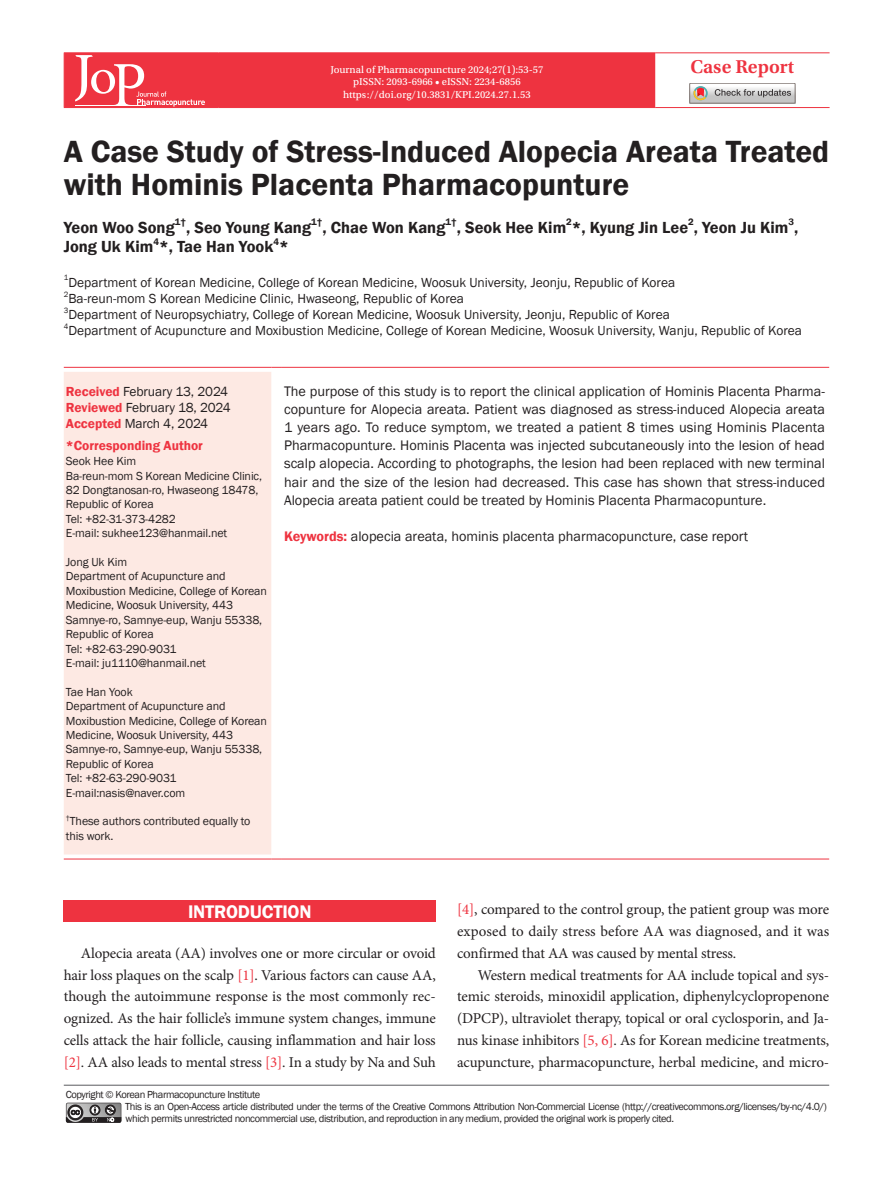
<style>
.page{position:relative;width:893px;height:1191px;background:#fff}
.page>*{position:absolute;margin:0;border:0;box-sizing:border-box;transform-origin:0 0}
.t1{font:600 31.5px/33px "Franklin Gothic";color:#231f20}
.t2{font:600 19.5px "Utopia Std";color:#ee3340}
.t3{font:600 18.75px "Franklin Gothic";letter-spacing:-.01em;color:#fff}
.t4{font:600 16.5px "Franklin Gothic";color:#231f20}
.t5{font:15px/21.8px "Minion Pro";letter-spacing:-.01em;color:#231f20;text-align:justify}
.t6{font:14.25px/18px "Franklin Gothic";color:#231f20;text-align:justify}
.t7{font:13.5px/16.2px "Franklin Gothic";color:#231f20}
.t8{font:600 13.5px "Franklin Gothic";color:#ee3340}
.t9{font:12px/14.4px "Franklin Gothic";letter-spacing:-.01em;color:#231f20}
.t10{font:10.5px/12px "Franklin Gothic";letter-spacing:-.04em;color:#231f20}
.t11{font:10.5px/12.6px "Utopia Std Capt";color:#fff;text-align:center}
.t12{font:600 9.6px "Franklin Gothic";color:#231f20}
.t13{font:7.8px "Franklin Gothic";color:#231f20}
.t14{font:7.05px "Franklin Gothic";color:#231f20}
.s1{font-weight:600;color:#ee3340}
.s2{color:#ee3340}
</style>
<div class="page">
<div style="left:64px;top:372px;width:207px;height:482px;background:#fde9e3"></div>
<hr style="left:64px;top:367px;width:207px;height:1px;background:#ee3340">
<hr style="left:282px;top:367px;width:547px;height:1px;background:#ee3340">
<hr style="left:64px;top:858px;width:207px;height:1px;background:#ee3340">
<hr style="left:282px;top:858px;width:547px;height:1px;background:#ee3340">
<div style="left:64px;top:900px;width:372px;height:22px;background:#ee3340"></div>
<hr style="left:64px;top:1084px;width:765px;height:1px;background:#6c6d70">
<svg style="left:66px;top:1102px;width:55px;height:20px"></svg>
<hr style="left:64px;top:52px;width:155px;height:1px;background:#ee3340">
<hr style="left:219px;top:52px;width:436px;height:1px;background:#ee3340">
<hr style="left:655px;top:52px;width:175px;height:1px;background:#ee3340">
<hr style="left:655px;top:107px;width:175px;height:1px;background:#ee3340">
<div style="left:64px;top:53px;width:591px;height:55px;background:#ee3340"></div>
<hr style="left:75px;top:105px;width:71px;height:1px;background:#fff">
<svg style="left:691px;top:88px;width:102px;height:13px"></svg>
<div style="left:689px;top:83px;width:106px;height:20px;border:1px solid #7e7470"></div>
<svg style="left:715px;top:89px;width:76px;height:8px"></svg>
<svg style="left:692px;top:86px;width:16px;height:15px"></svg>
<p class="t11" style="left:330px;top:63px;width:215px">Journal of Pharmacopuncture 2024;27(1):53-57 pISSN: 2093-6966 • eISSN: 2234-6856 https://doi.org/10.3831/KPI.2024.27.1.53</p>
<h2 class="t2" style="left:690px;top:56px;width:105px">Case Report</h2>
<h1 class="t1" style="left:64px;top:135px;width:767px">A Case Study of Stress-Induced Alopecia Areata Treated with Hominis Placenta Pharmacopunture</h1>
<p class="t4" style="left:64px;top:217px;width:113px">Yeon Woo Song</p>
<p class="t12" style="left:175px;top:216px;width:13px">1†</p>
<p class="t4" style="left:186px;top:217px;width:127px">, Seo Young Kang</p>
<p class="t12" style="left:311px;top:216px;width:13px">1†</p>
<p class="t4" style="left:322px;top:217px;width:125px">, Chae Won Kang</p>
<p class="t12" style="left:445px;top:216px;width:13px">1†</p>
<p class="t4" style="left:457px;top:217px;width:343px">, Seok Hee Kim *, Kyung Jin Lee , Yeon Ju Kim ,</p>
<p class="t12" style="left:566px;top:216px;width:7px">2</p>
<p class="t12" style="left:688px;top:216px;width:7px">2</p>
<p class="t12" style="left:788px;top:216px;width:7px">3</p>
<p class="t12" style="left:153px;top:235px;width:7px">4</p>
<p class="t12" style="left:273px;top:235px;width:7px">4</p>
<p class="t4" style="left:64px;top:237px;width:226px">Jong Uk Kim *, Tae Han Yook *</p>
<p class="t13" style="left:64px;top:273px;width:6px">1</p>
<p class="t7" style="left:68px;top:274px;width:608px">Department of Korean Medicine, College of Korean Medicine, Woosuk University, Jeonju, Republic of Korea</p>
<p class="t13" style="left:64px;top:289px;width:6px">2</p>
<p class="t7" style="left:68px;top:290px;width:397px">Ba-reun-mom S Korean Medicine Clinic, Hwaseong, Republic of Korea</p>
<p class="t13" style="left:64px;top:305px;width:6px">3</p>
<p class="t7" style="left:68px;top:307px;width:603px">Department of Neuropsychiatry, College of Korean Medicine, Woosuk University, Jeonju, Republic of Korea</p>
<p class="t13" style="left:64px;top:321px;width:6px">4</p>
<p class="t7" style="left:68px;top:323px;width:735px">Department of Acupuncture and Moxibustion Medicine, College of Korean Medicine, Woosuk University, Wanju, Republic of Korea</p>
<p class="t7" style="left:66px;top:383px;width:166px"><span class="s1">Received</span> February 13, 2024<br><span class="s1">Reviewed</span> February 18, 2024<br><span class="s1">Accepted</span> March 4, 2024</p>
<p class="t6" style="left:284px;top:383px;width:542px">The purpose of this study is to report the clinical application of Hominis Placenta Pharma&shy;copunture for Alopecia areata. Patient was diagnosed as stress-induced Alopecia areata 1 years ago. To reduce symptom, we treated a patient 8 times using Hominis Placenta Pharmacopunture. Hominis Placenta was injected subcutaneously into the lesion of head scalp alopecia. According to photographs, the lesion had been replaced with new terminal hair and the size of the lesion had decreased. This case has shown that stress-induced Alopecia areata patient could be treated by Hominis Placenta Pharmacopunture.</p>
<p class="t6" style="left:284px;top:527px;width:466px"><span class="s1">Keywords:</span> alopecia areata, hominis placenta pharmacopuncture, case report</p>
<p class="t8" style="left:66px;top:437px;width:139px">*Corresponding Author</p>
<p class="t9" style="left:66px;top:454px;width:198px">Seok Hee Kim<br>Ba-reun-mom S Korean Medicine Clinic,<br>82 Dongtanosan-ro, Hwaseong 18478,<br>Republic of Korea<br>Tel: +82-31-373-4282<br>E-mail: sukhee123@hanmail.net</p>
<p class="t9" style="left:66px;top:555px;width:203px">Jong Uk Kim<br>Department of Acupuncture and<br>Moxibustion Medicine, College of Korean<br>Medicine, Woosuk University, 443<br>Samnye-ro, Samnye-eup, Wanju 55338,<br>Republic of Korea<br>Tel: +82-63-290-9031<br>E-mail: ju1110@hanmail.net</p>
<p class="t9" style="left:66px;top:685px;width:203px">Tae Han Yook<br>Department of Acupuncture and<br>Moxibustion Medicine, College of Korean<br>Medicine, Woosuk University, 443<br>Samnye-ro, Samnye-eup, Wanju 55338,<br>Republic of Korea<br>Tel: +82-63-290-9031<br>E-mail:nasis@naver.com</p>
<p class="t14" style="left:66px;top:813px;width:6px">†</p>
<p class="t9" style="left:66px;top:814px;width:186px;text-indent:4px">These authors contributed equally to this work.</p>
<p class="t5" style="left:457px;top:898px;width:374px"><span class="s2">[4]</span>, compared to the control group, the patient group was more exposed to daily stress before AA was diagnosed, and it was confirmed that AA was caused by mental stress.</p>
<p class="t5" style="left:457px;top:964px;width:374px;text-indent:21px">Western medical treatments for AA include topical and sys&shy;temic steroids, minoxidil application, diphenylcyclopropenone (DPCP), ultraviolet therapy, topical or oral cyclosporin, and Ja&shy;nus kinase inhibitors <span class="s2">[5, 6]</span>. As for Korean medicine treatments, acupuncture, pharmacopuncture, herbal medicine, and micro-</p>
<p class="t10" style="left:125px;top:1089px;width:703px;text-indent:-59px">Copyright © Korean Pharmacopuncture Institute<br>This is an Open-Access article distributed under the terms of the Creative Commons Attribution Non-Commercial License (http://creativecommons.org/licenses/by-nc/4.0/) which permits unrestricted noncommercial use, distribution, and reproduction in any medium, provided the original work is properly cited.</p>
<p class="t3" style="left:188px;top:899px;width:125px">INTRODUCTION</p>
<p class="t5" style="left:64px;top:942px;width:374px;text-indent:17px">Alopecia areata (AA) involves one or more circular or ovoid hair loss plaques on the scalp <span class="s2">[1]</span>. Various factors can cause AA, though the autoimmune response is the most commonly rec&shy;ognized. As the hair follicle’s immune system changes, immune cells attack the hair follicle, causing inflammation and hair loss <span class="s2">[2]</span>. AA also leads to mental stress <span class="s2">[3]</span>. In a study by Na and Suh</p>
</div>
